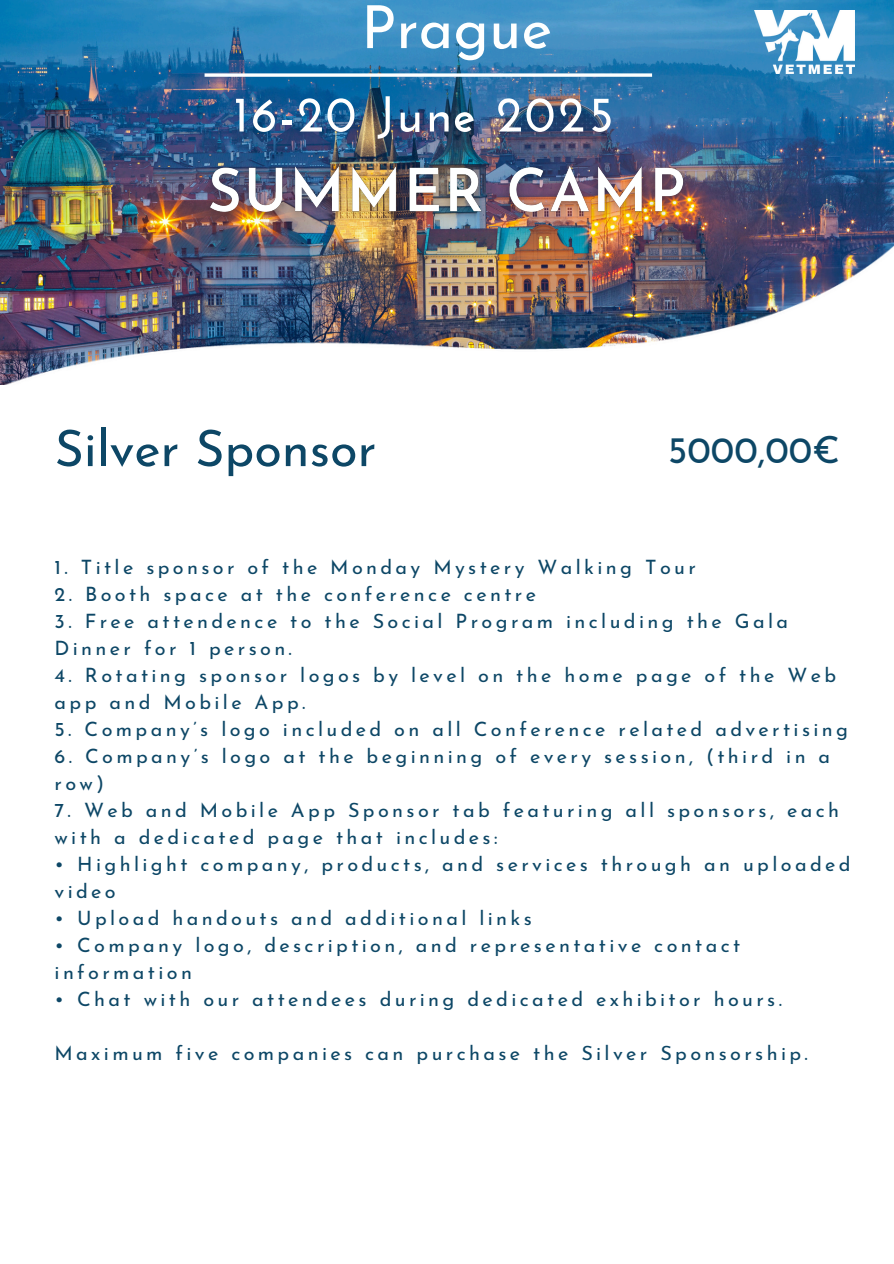
<style>
.page{position:relative;width:894px;height:1264px;background:#fff}
.page>*{position:absolute;margin:0;border:0;box-sizing:border-box;transform-origin:0 0}
.t1{font:59.25px "Josefin Sans";color:#feffff}
.t2{font:700 50.4px "Josefin Sans";letter-spacing:.05em;color:#fff}
.t3{font:50.25px "Josefin Sans";color:#0d4766}
.t4{font:37.5px "Josefin Sans";color:#0d4766}
.t5{font:19.8px/27px "Josefin Sans";letter-spacing:.17em;color:#0d4766}
</style>
<div class="page">
<img style="left:0;top:0;width:893px;height:224px">
<img style="left:0;top:224px;width:893px;height:161px">
<svg style="left:204px;top:73px;width:448px;height:4px"></svg>
<img style="left:754px;top:10px;width:100px;height:63px">
<img style="left:195px;top:152px;width:504px;height:78px">
<p class="t1" style="left:361px;top:4px;width:192px">Prague</p>
<p class="t2" style="left:234px;top:94px;width:381px">16-20 June 2025</p>
<h4 class="t3" style="left:55px;top:428px;width:323px">Silver Sponsor</h4>
<p class="t4" style="left:667px;top:434px;width:174px">5000,00€</p>
<h5 class="t5" style="left:55px;top:555px;width:642px">1. Title sponsor of the Monday Mystery Walking Tour</h5>
<p class="t5" style="left:55px;top:582px;width:483px">2. Booth space at the conference centre</p>
<p class="t5" style="left:55px;top:609px;width:734px">3. Free attendence to the Social Program including the Gala</p>
<p class="t5" style="left:55px;top:636px;width:239px">Dinner for 1 person.</p>
<p class="t5" style="left:55px;top:663px;width:782px">4. Rotating sponsor logos by level on the home page of the Web app and Mobile App.</p>
<p class="t5" style="left:55px;top:717px;width:794px">5. Company’s logo included on all Conference related advertising</p>
<p class="t5" style="left:55px;top:744px;width:777px">6. Company’s logo at the beginning of every session, (third in a row)</p>
<p class="t5" style="left:55px;top:798px;width:785px">7. Web and Mobile App Sponsor tab featuring all sponsors, each with a dedicated page that includes:</p>
<p class="t5" style="left:55px;top:852px;width:797px">• Highlight company, products, and services through an uploaded video</p>
<p class="t5" style="left:55px;top:906px;width:478px">• Upload handouts and additional links</p>
<p class="t5" style="left:55px;top:933px;width:687px">• Company logo, description, and representative contact information</p>
<p class="t5" style="left:55px;top:987px;width:728px">• Chat with our attendees during dedicated exhibitor hours.</p>
<p class="t5" style="left:55px;top:1041px;width:754px">Maximum five companies can purchase the Silver Sponsorship.</p>
</div>
